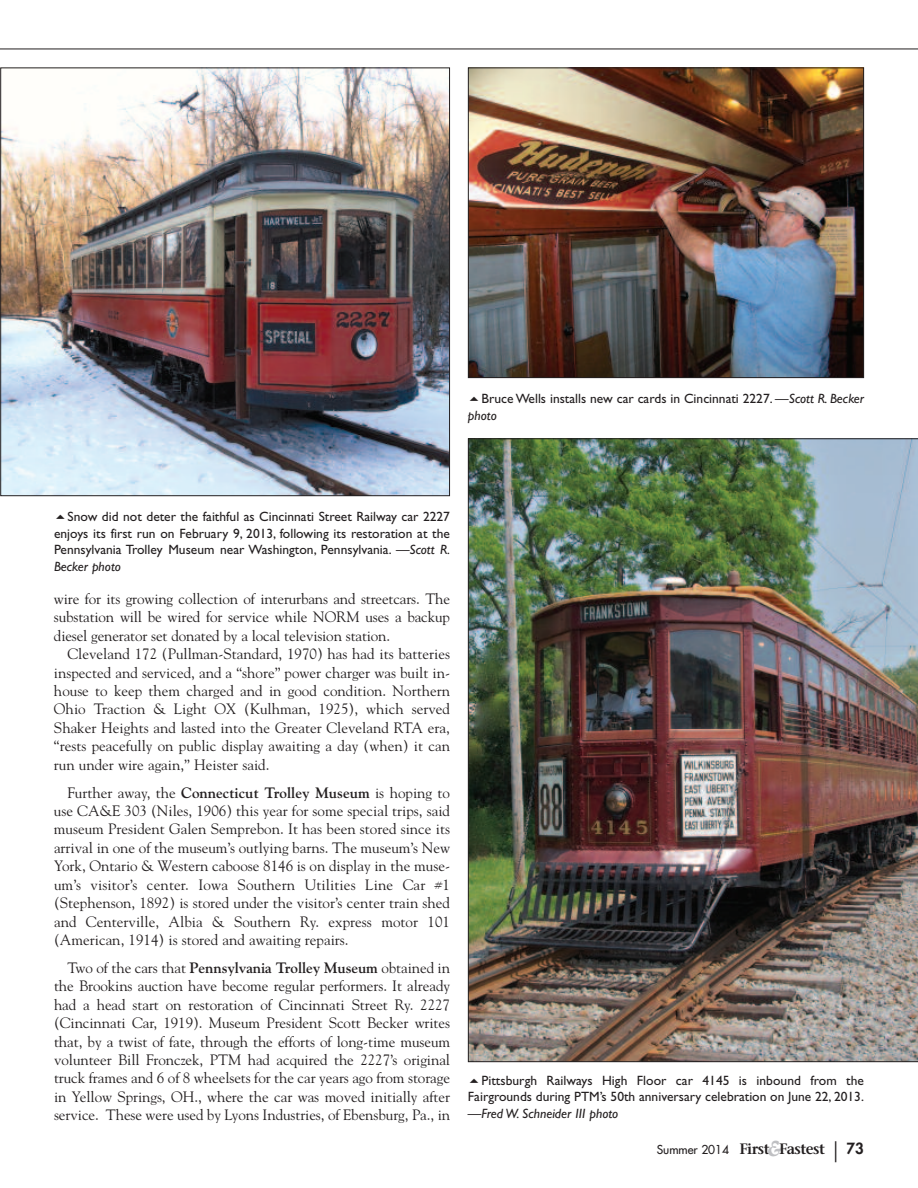
<style>
.page{position:relative;width:918px;height:1188px;background:#fff}
.page>*{position:absolute;margin:0;border:0;box-sizing:border-box;transform-origin:0 0}
.t1{font:15px/18.5px "Goudy";letter-spacing:-.005em;color:#231f20;text-align:justify}
.t2{font:600 15px "Stone Serif";letter-spacing:-.03em;color:#231f20}
.t3{font:13.5px/16.5px "Gill Sans";color:#231f20;text-align:justify}
.t4{font:italic 13.5px "Gill Sans";color:#231f20}
.s1{font-style:italic}
.s2{font-weight:700}
.s3{font-family:"Futura";font-weight:400;font-size:12px}
.s4{font-family:"Garamond";font-weight:700;font-style:italic;font-stretch:condensed;font-size:24px;color:#bfc0c3}
.s5{font-family:"Univers";font-weight:300;font-size:21px}
.s6{font-family:"Futura";font-weight:800}
</style>
<div class="page">
<img style="left:470px;top:70px;width:392px;height:306px">
<div style="left:468px;top:68px;width:396px;height:310px;border:1px solid #231f20"></div>
<img style="left:2px;top:70px;width:446px;height:424px">
<img style="left:468px;top:438px;width:450px;height:624px">
<hr style="left:0;top:49px;width:918px;height:1px;background:#231f20">
<p class="t3" style="left:468px;top:392px;width:398px;text-indent:13px">Bruce Wells installs new car cards in Cincinnati 2227. —<span class="s1">Scott R. Becker photo</span></p>
<p class="t3" style="left:54px;top:510px;width:398px;text-indent:13px">Snow did not deter the faithful as Cincinnati Street Railway car 2227 enjoys its first run on February 9, 2013, following its restoration at the Pennsylvania Trolley Museum near Washington, Pennsylvania. —<span class="s1">Scott R.<br>Becker photo</span></p>
<p class="t1" style="left:54px;top:589px;width:398px">wire for its growing collection of interurbans and streetcars. The substation will be wired for service while NORM uses a backup diesel generator set donated by a local television station.</p>
<p class="t1" style="left:54px;top:645px;width:398px;text-indent:14px">Cleveland 172 (Pullman-Standard, 1970) has had its batteries inspected and serviced, and a “shore” power charger was built in&shy;house to keep them charged and in good condition. Northern Ohio Traction &amp; Light OX (Kulhman, 1925), which served Shaker Heights and lasted into the Greater Cleveland RTA era, “rests peacefully on public display awaiting a day (when) it can run under wire again,” Heister said.</p>
<p class="t1" style="left:54px;top:783px;width:398px;text-indent:14px">Further away, the <span class="s2">Connecticut Trolley Museum</span> is hoping to use CA&amp;E 303 (Niles, 1906) this year for some special trips, said museum President Galen Semprebon. It has been stored since its arrival in one of the museum’s outlying barns. The museum’s New York, Ontario &amp; Western caboose 8146 is on display in the muse&shy;um’s visitor’s center. Iowa Southern Utilities Line Car #1 (Stephenson, 1892) is stored under the visitor’s center train shed and Centerville, Albia &amp; Southern Ry. express motor 101 (American, 1914) is stored and awaiting repairs.</p>
<p class="t1" style="left:54px;top:958px;width:398px;text-indent:13px">Two of the cars that <span class="s2">Pennsylvania Trolley Museum</span> obtained in the Brookins auction have become regular performers. It already had a head start on restoration of Cincinnati Street Ry. 2227 (Cincinnati Car, 1919). Museum President Scott Becker writes that, by a twist of fate, through the efforts of long-time museum volunteer Bill Fronczek, PTM had acquired the 2227’s original truck frames and 6 of 8 wheelsets for the car years ago from storage in Yellow Springs, OH., where the car was moved initially after service. These were used by Lyons Industries, of Ebensburg, Pa., in</p>
<p class="t3" style="left:468px;top:1073px;width:398px;text-align:right">Pittsburgh Railways High Floor car 4145 is inbound from the<br>Fairgrounds during PTM’s 50th anniversary celebration on June 22, 2013.</p>
<p class="t4" style="left:468px;top:1108px;width:152px">—Fred W. Schneider III photo</p>
<p class="t2" style="left:657px;top:1143px;width:209px"><span class="s3">Summer 2014</span> First<span class="s4">&amp;</span>Fastest <span class="s5">|</span> <span class="s6">73</span></p>
</div>
